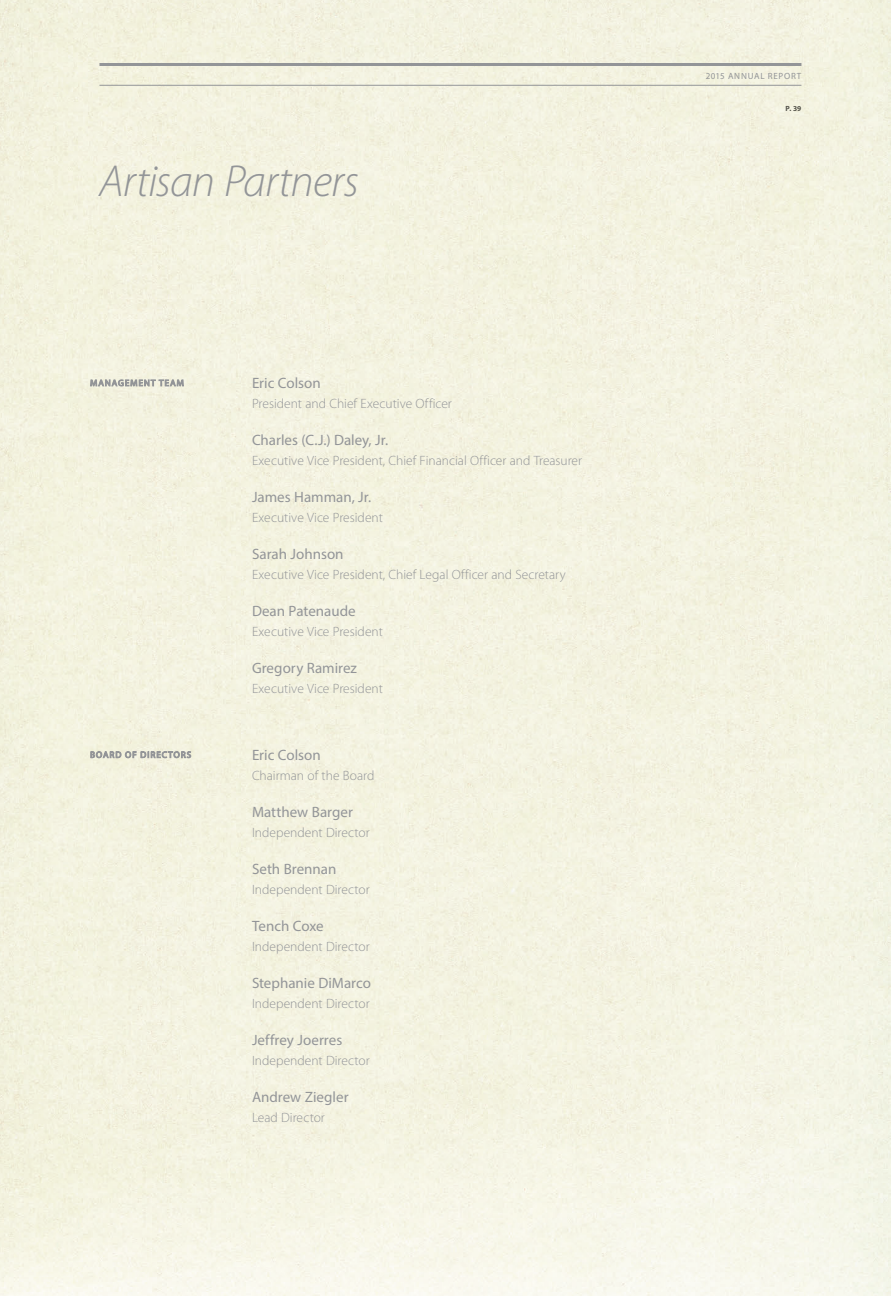
<style>
.page{position:relative;width:891px;height:1296px;background:#fff}
.page>*{position:absolute;margin:0;border:0;box-sizing:border-box;transform-origin:0 0}
.t1{font:italic 300 45px "Myriad Pro";letter-spacing:-.02em;color:#939598}
.t2{font:15px "Myriad Pro";color:#939598}
.t3{font:300 13.5px "Myriad Pro";color:#939598}
.t4{font:9px "Myriad Pro";letter-spacing:.085em;color:#939598}
.t5{font:700 7.5px "Myriad Pro";color:#535249}
</style>
<div class="page">
<img style="left:0;top:0;width:891px;height:1296px">
<svg style="left:90px;top:379px;width:94px;height:8px"></svg>
<svg style="left:91px;top:751px;width:100px;height:7px"></svg>
<hr style="left:99px;top:85px;width:702px;height:1px;background:#939598">
<hr style="left:99px;top:63px;width:702px;height:3px;background:#939598">
<h1 class="t1" style="left:99px;top:157px;width:261px">Artisan Partners</h1>
<p class="t2" style="left:252px;top:374px;width:70px">Eric Colson</p>
<p class="t3" style="left:252px;top:396px;width:201px">President and Chief Executive Officer</p>
<p class="t2" style="left:252px;top:431px;width:138px">Charles (C.J.) Daley, Jr.</p>
<p class="t3" style="left:252px;top:453px;width:332px">Executive Vice President, Chief Financial Officer and Treasurer</p>
<p class="t2" style="left:252px;top:488px;width:121px">James Hamman, Jr.</p>
<p class="t3" style="left:252px;top:510px;width:132px">Executive Vice President</p>
<p class="t2" style="left:252px;top:545px;width:93px">Sarah Johnson</p>
<p class="t3" style="left:252px;top:567px;width:315px">Executive Vice President, Chief Legal Officer and Secretary</p>
<p class="t2" style="left:252px;top:602px;width:105px">Dean Patenaude</p>
<p class="t3" style="left:252px;top:624px;width:132px">Executive Vice President</p>
<p class="t2" style="left:252px;top:659px;width:107px">Gregory Ramirez</p>
<p class="t3" style="left:252px;top:681px;width:132px">Executive Vice President</p>
<p class="t2" style="left:252px;top:746px;width:70px">Eric Colson</p>
<p class="t3" style="left:252px;top:768px;width:124px">Chairman of the Board</p>
<p class="t2" style="left:252px;top:803px;width:102px">Matthew Barger</p>
<p class="t3" style="left:252px;top:825px;width:119px">Independent Director</p>
<p class="t2" style="left:252px;top:860px;width:86px">Seth Brennan</p>
<p class="t3" style="left:252px;top:882px;width:119px">Independent Director</p>
<p class="t2" style="left:252px;top:917px;width:73px">Tench Coxe</p>
<p class="t3" style="left:252px;top:939px;width:119px">Independent Director</p>
<p class="t2" style="left:252px;top:974px;width:120px">Stephanie DiMarco</p>
<p class="t3" style="left:252px;top:996px;width:119px">Independent Director</p>
<p class="t2" style="left:252px;top:1031px;width:92px">Jeffrey Joerres</p>
<p class="t3" style="left:252px;top:1053px;width:119px">Independent Director</p>
<p class="t2" style="left:252px;top:1088px;width:98px">Andrew Ziegler</p>
<p class="t3" style="left:252px;top:1110px;width:74px">Lead Director</p>
<p class="t4" style="left:706px;top:71px;width:97px">2015 ANNUAL REPORT</p>
<p class="t5" style="left:786px;top:103px;width:17px">P. 39</p>
</div>
